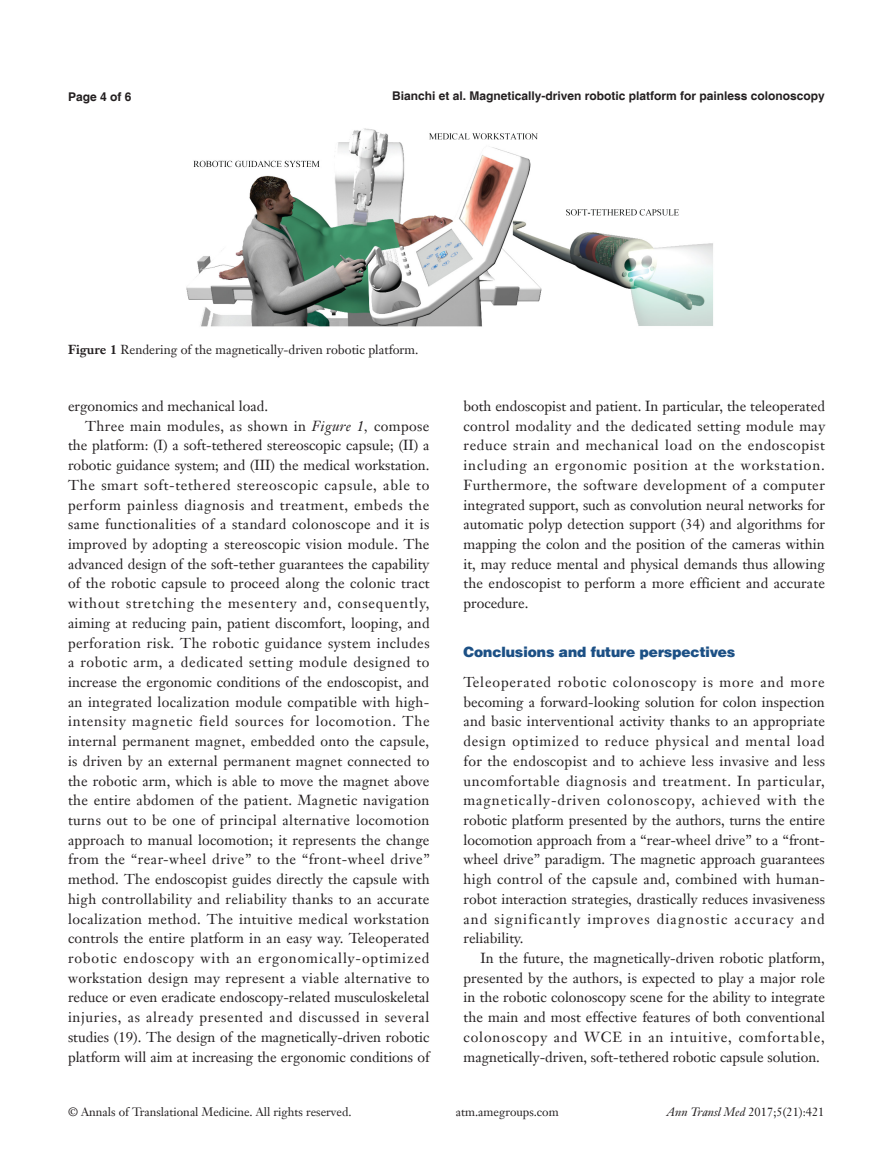
<style>
.page{position:relative;width:893px;height:1170px;background:#fff}
.page>*{position:absolute;margin:0;border:0;box-sizing:border-box;transform-origin:0 0}
.t1{font:14.25px/19.6px "Janson Text LT";color:#231f20;text-align:justify}
.t2{font:900 14.25px "Helvetica";color:#1c5085}
.二级标题下沉{font:12.75px "Janson Text LT";color:#231f20}
.t3{font:12px "Janson Text LT";color:#231f20}
.t4{font:700 12px "Helvetica";color:#231f20}
.s1{font-weight:700}
.s2{font-style:italic}
</style>
<div class="page">
<img style="left:186px;top:128px;width:527px;height:199px">
<p class="t4" style="left:68px;top:89px;width:65px">Page 4 of 6</p>
<p class="t4" style="left:392px;top:88px;width:434px">Bianchi et al. Magnetically-driven robotic platform for painless colonoscopy</p>
<p class="二级标题下沉" style="left:68px;top:342px;width:352px"><span class="s1">Figure 1</span> Rendering of the magnetically-driven robotic platform.</p>
<p class="t1" style="left:68px;top:396px;width:201px">ergonomics and mechanical load.</p>
<p class="t1" style="left:68px;top:416px;width:363px;text-indent:17px">Three main modules, as shown in <span class="s2">Figure 1,</span> compose the platform: (I) a soft-tethered stereoscopic capsule; (II) a robotic guidance system; and (III) the medical workstation.<br>The smart soft-tethered stereoscopic capsule, able to perform painless diagnosis and treatment, embeds the same functionalities of a standard colonoscope and it is improved by adopting a stereoscopic vision module. The advanced design of the soft-tether guarantees the capability of the robotic capsule to proceed along the colonic tract without stretching the mesentery and, consequently, aiming at reducing pain, patient discomfort, looping, and perforation risk. The robotic guidance system includes a robotic arm, a dedicated setting module designed to increase the ergonomic conditions of the endoscopist, and an integrated localization module compatible with high&shy;intensity magnetic field sources for locomotion. The internal permanent magnet, embedded onto the capsule, is driven by an external permanent magnet connected to the robotic arm, which is able to move the magnet above the entire abdomen of the patient. Magnetic navigation turns out to be one of principal alternative locomotion approach to manual locomotion; it represents the change from the “rear-wheel drive” to the “front-wheel drive” method. The endoscopist guides directly the capsule with high controllability and reliability thanks to an accurate localization method. The intuitive medical workstation controls the entire platform in an easy way. Teleoperated robotic endoscopy with an ergonomically-optimized workstation design may represent a viable alternative to reduce or even eradicate endoscopy-related musculoskeletal injuries, as already presented and discussed in several studies (19). The design of the magnetically-driven robotic platform will aim at increasing the ergonomic conditions of</p>
<p class="t1" style="left:463px;top:396px;width:363px">both endoscopist and patient. In particular, the teleoperated control modality and the dedicated setting module may reduce strain and mechanical load on the endoscopist including an ergonomic position at the workstation.<br>Furthermore, the software development of a computer integrated support, such as convolution neural networks for automatic polyp detection support (34) and algorithms for mapping the colon and the position of the cameras within it, may reduce mental and physical demands thus allowing the endoscopist to perform a more efficient and accurate procedure.</p>
<p class="t2" style="left:463px;top:643px;width:273px">Conclusions and future perspectives</p>
<p class="t1" style="left:463px;top:672px;width:363px">Teleoperated robotic colonoscopy is more and more becoming a forward-looking solution for colon inspection and basic interventional activity thanks to an appropriate design optimized to reduce physical and mental load for the endoscopist and to achieve less invasive and less uncomfortable diagnosis and treatment. In particular, magnetically-driven colonoscopy, achieved with the robotic platform presented by the authors, turns the entire locomotion approach from a “rear-wheel drive” to a “front&shy;wheel drive” paradigm. The magnetic approach guarantees high control of the capsule and, combined with human&shy;robot interaction strategies, drastically reduces invasiveness and significantly improves diagnostic accuracy and reliability.</p>
<p class="t1" style="left:463px;top:948px;width:363px;text-indent:17px">In the future, the magnetically-driven robotic platform, presented by the authors, is expected to play a major role in the robotic colonoscopy scene for the ability to integrate the main and most effective features of both conventional colonoscopy and WCE in an intuitive, comfortable, magnetically-driven, soft-tethered robotic capsule solution.</p>
<p class="t3" style="left:68px;top:1104px;width:285px">© Annals of Translational Medicine. All rights reserved.</p>
<p class="t3" style="left:456px;top:1104px;width:104px">atm.amegroups.com</p>
<p class="t3" style="left:667px;top:1104px;width:159px"><span class="s2">Ann Transl Med</span> 2017;5(21):421</p>
</div>
